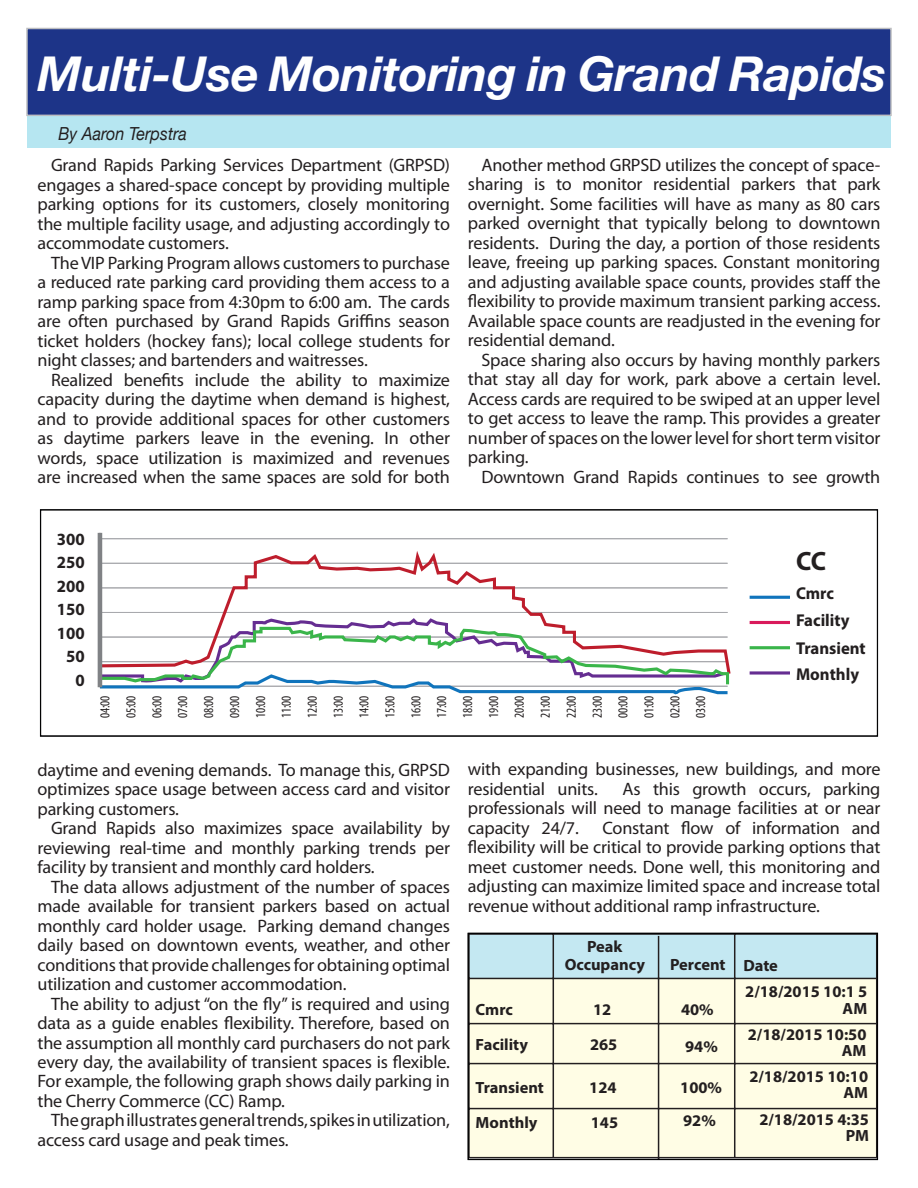
<style>
.page{position:relative;width:918px;height:1188px;background:#fff}
.page>*{position:absolute;margin:0;border:0;box-sizing:border-box;transform-origin:0 0}
.t1{font:italic 700 48px "Helvetica Neue";letter-spacing:-.01em;color:#fff}
.t2{font:700 26.55px "Myriad Pro";color:#231f20}
.t3{font:18px/19.5px "Myriad Pro";letter-spacing:-.01em;color:#231f20;text-align:justify}
.t4{font:italic 18px "Helvetica Neue";color:#231f20;scale:.9 1}
.t5{font:700 17.25px/23.4px "Myriad Pro";color:#231f20}
.t6{font:700 16.35px/35.1px "Myriad Pro";color:#231f20}
.t7{font:condensed 13.65px/26px "Myriad Pro";letter-spacing:-.005em;color:#231f20;text-align:justify;scale:.96 1}
</style>
<div class="page">
<div style="left:27px;top:115px;width:864px;height:32px;background:#b6e6f1"></div>
<div style="left:26px;top:28px;width:866px;height:88px;background:#1d3488;border:2px solid #bcbdc0"></div>
<svg style="left:40px;top:510px;width:838px;height:226px"></svg>
<svg style="left:468px;top:933px;width:410px;height:227px;background:#eaefde"></svg>
<div style="left:468px;top:933px;width:409px;height:226px;border:1px solid #000001"></div>
<h1 class="t1" style="left:38px;top:36px;width:850px">Multi-Use Monitoring in Grand Rapids</h1>
<p class="t4" style="left:59px;top:120px;width:144px">By Aaron Terpstra</p>
<p class="t3" style="left:38px;top:155px;width:414px;text-indent:14px">Grand Rapids Parking Services Department (GRPSD) engages a shared-space concept by providing multiple parking options for its customers, closely monitoring the multiple facility usage, and adjusting accordingly to accommodate customers.</p>
<p class="t3" style="left:38px;top:253px;width:414px;text-indent:14px">The VIP Parking Program allows customers to purchase a reduced rate parking card providing them access to a ramp parking space from 4:30pm to 6:00 am. The cards are often purchased by Grand Rapids Griffins season ticket holders (hockey fans); local college students for night classes; and bartenders and waitresses.</p>
<p class="t3" style="left:38px;top:370px;width:414px;text-indent:14px">Realized benefits include the ability to maximize capacity during the daytime when demand is highest, and to provide additional spaces for other customers as daytime parkers leave in the evening. In other words, space utilization is maximized and revenues are increased when the same spaces are sold for both</p>
<p class="t3" style="left:468px;top:155px;width:414px;text-indent:14px">Another method GRPSD utilizes the concept of space&shy;sharing is to monitor residential parkers that park overnight. Some facilities will have as many as 80 cars parked overnight that typically belong to downtown residents. During the day, a portion of those residents leave, freeing up parking spaces. Constant monitoring and adjusting available space counts, provides staff the flexibility to provide maximum transient parking access.<br>Available space counts are readjusted in the evening for residential demand.</p>
<p class="t3" style="left:468px;top:350px;width:414px;text-indent:14px">Space sharing also occurs by having monthly parkers that stay all day for work, park above a certain level.<br>Access cards are required to be swiped at an upper level to get access to leave the ramp. This provides a greater number of spaces on the lower level for short term visitor parking.</p>
<p class="t3" style="left:482px;top:467px;width:400px">Downtown Grand Rapids continues to see growth</p>
<p class="t5" style="left:57px;top:527px;width:29px;text-align:right">300<br>250<br>200<br>150<br>100<br>50<br>0</p>
<h2 class="t2" style="left:796px;top:544px;width:32px">CC</h2>
<p class="t5" style="left:796px;top:580px;width:55px;line-height:26.4px">Cmrc<br>Facility</p>
<p class="t5" style="left:796px;top:635px;width:71px;line-height:25.8px">Transient<br>Monthly</p>
<p class="t7" style="left:92px;top:718px;width:25px;rotate:-90deg">04:00<br>05:00<br>06:00<br>07:00<br>08:00<br>09:00<br>10:00<br>11:00<br>12:00<br>13:00<br>14:00<br>15:00<br>16:00<br>17:00<br>18:00<br>19:00<br>20:00<br>21:00<br>22:00<br>23:00<br>00:00<br>01:00<br>02:00<br>03:00</p>
<p class="t3" style="left:38px;top:760px;width:414px">daytime and evening demands. To manage this, GRPSD optimizes space usage between access card and visitor parking customers.</p>
<p class="t3" style="left:38px;top:818px;width:414px;text-indent:14px">Grand Rapids also maximizes space availability by reviewing real-time and monthly parking trends per facility by transient and monthly card holders.</p>
<p class="t3" style="left:38px;top:876px;width:414px;text-indent:14px">The data allows adjustment of the number of spaces made available for transient parkers based on actual monthly card holder usage. Parking demand changes daily based on downtown events, weather, and other conditions that provide challenges for obtaining optimal utilization and customer accommodation.</p>
<p class="t3" style="left:38px;top:993px;width:414px;text-indent:14px">The ability to adjust “on the fly” is required and using data as a guide enables flexibility. Therefore, based on the assumption all monthly card purchasers do not park every day, the availability of transient spaces is flexible.<br>For example, the following graph shows daily parking in the Cherry Commerce (CC) Ramp.</p>
<p class="t3" style="left:38px;top:1110px;width:414px;text-indent:14px">The graph illustrates general trends, spikes in utilization, access card usage and peak times.</p>
<p class="t3" style="left:468px;top:759px;width:414px">with expanding businesses, new buildings, and more residential units.</p>
<p class="t3" style="left:468px;top:779px;width:414px;text-indent:155px">As this growth occurs, parking professionals will need to manage facilities at or near capacity 24/7.</p>
<p class="t3" style="left:468px;top:818px;width:414px;text-indent:134px">Constant flow of information and flexibility will be critical to provide parking options that meet customer needs. Done well, this monitoring and adjusting can maximize limited space and increase total revenue without additional ramp infrastructure.</p>
<p class="t6" style="left:476px;top:991px;width:54px">Cmrc<br>Facility</p>
<p class="t6" style="left:476px;top:1069px;width:70px">Transient<br>Monthly</p>
<p class="t6" style="left:565px;top:937px;width:82px;line-height:17.7px;text-align:center">Peak<br>Occupancy</p>
<p class="t6" style="left:590px;top:991px;width:29px;line-height:35.5px">12<br>265</p>
<p class="t6" style="left:589px;top:1069px;width:30px">124<br>145</p>
<p class="t6" style="left:745px;top:951px;width:124px;line-height:26.8px;text-indent:-75px">Percent Date<br>2/18/2015 10:1 5</p>
<p class="t6" style="left:748px;top:994px;width:121px;line-height:26.4px;text-align:right">AM<br>2/18/2015 10:50</p>
<p class="t6" style="left:749px;top:1037px;width:120px;line-height:25.8px;text-align:right">AM<br>2/18/2015 10:10</p>
<p class="t6" style="left:759px;top:1079px;width:111px;line-height:26.4px;text-align:right">AM<br>2/18/2015 4:35</p>
<p class="t6" style="left:846px;top:1118px;width:25px">PM</p>
<p class="t6" style="left:681px;top:991px;width:34px">40%</p>
<p class="t6" style="left:685px;top:1028px;width:34px">94%</p>
<p class="t6" style="left:680px;top:1070px;width:43px;line-height:33.2px">100%<br>92%</p>
</div>
